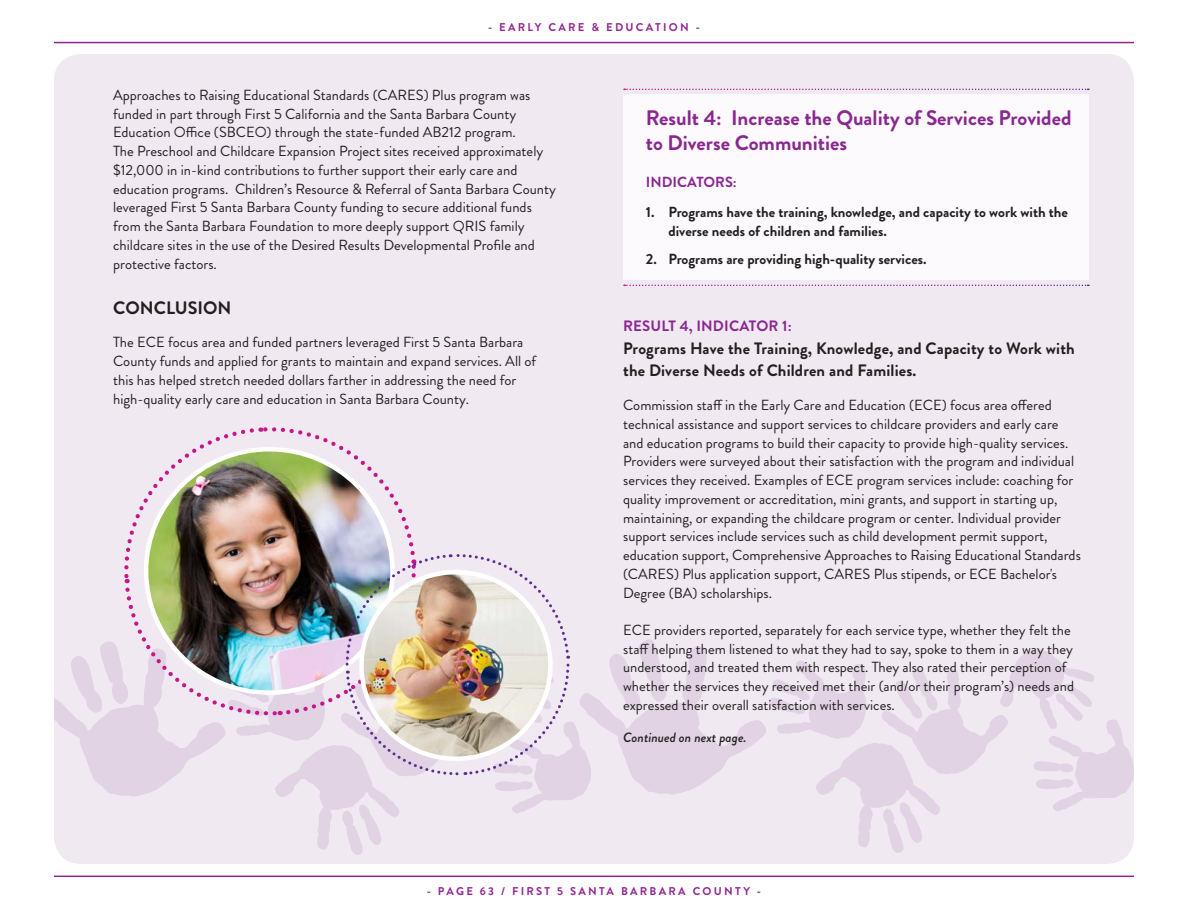
<style>
.page{position:relative;width:1188px;height:918px;background:#fff}
.page>*{position:absolute;margin:0;border:0;box-sizing:border-box;transform-origin:0 0}
.t1{font:700 21px/25.2px "Brandon Grotesque";color:#892890}
.t2{font:700 18px "Brandon Grotesque";color:#231f20}
.t3{font:700 16.5px/22.5px "Brandon Grotesque";letter-spacing:.01em;color:#231f20}
.t4{font:700 15px "Brandon Grotesque";letter-spacing:.01em;color:#892890}
.t5{font:14.7px/18.8px "Brandon Grotesque";color:#231f20}
.t6{font:700 14.7px/18.8px "Brandon Grotesque";color:#231f20}
.t7{font:700 14.7px "Brandon Grotesque";color:#892890}
.t8{font:italic 500 13.5px "Brandon Grotesque";color:#231f20}
.t9{font:700 11.25px "Brandon Grotesque";letter-spacing:.2em;color:#90268f}
</style>
<div class="page">
<hr style="left:54px;top:42px;width:1080px;height:1px;background:#90268f">
<hr style="left:54px;top:876px;width:1080px;height:1px;background:#90268f">
<div style="left:54px;top:54px;width:1080px;height:810px;background:#f0e9f2;border-radius:27px"></div>
<div style="left:623px;top:94px;width:466px;height:186px;background:#fff"></div>
<svg style="left:624px;top:89px;width:465px;height:1px"></svg>
<svg style="left:624px;top:285px;width:465px;height:1px"></svg>
<svg style="left:54px;top:427px;width:1080px;height:428px"></svg>
<p class="t9" style="left:488px;top:19px;width:213px">- EARLY CARE &amp; EDUCATION -</p>
<p class="t5" style="left:113px;top:86px;width:444px">Approaches to Raising Educational Standards (CARES) Plus program was funded in part through First 5 California and the Santa Barbara County Education Office (SBCEO) through the state-funded AB212 program.<br>The Preschool and Childcare Expansion Project sites received approximately $12,000 in in-kind contributions to further support their early care and education programs. Children’s Resource &amp; Referral of Santa Barbara County leveraged First 5 Santa Barbara County funding to secure additional funds from the Santa Barbara Foundation to more deeply support QRIS family childcare sites in the use of the Desired Results Developmental Profile and protective factors.</p>
<p class="t2" style="left:113px;top:295px;width:120px">CONCLUSION</p>
<p class="t5" style="left:113px;top:333px;width:425px">The ECE focus area and funded partners leveraged First 5 Santa Barbara County funds and applied for grants to maintain and expand services. All of this has helped stretch needed dollars farther in addressing the need for high-quality early care and education in Santa Barbara County.</p>
<h1 class="t1" style="left:646px;top:105px;width:427px">Result 4: Increase the Quality of Services Provided to Diverse Communities</h1>
<p class="t7" style="left:646px;top:171px;width:92px">INDICATORS:</p>
<p class="t6" style="left:668px;top:203px;width:401px;text-indent:-22px">1. Programs have the training, knowledge, and capacity to work with the diverse needs of children and families.</p>
<p class="t6" style="left:646px;top:250px;width:282px">2. Programs are providing high-quality services.</p>
<p class="t4" style="left:623px;top:316px;width:170px">RESULT 4, INDICATOR 1:</p>
<p class="t3" style="left:623px;top:337px;width:453px">Programs Have the Training, Knowledge, and Capacity to Work with the Diverse Needs of Children and Families.</p>
<p class="t5" style="left:623px;top:396px;width:459px">Commission staff in the Early Care and Education (ECE) focus area offered technical assistance and support services to childcare providers and early care and education programs to build their capacity to provide high-quality services.<br>Providers were surveyed about their satisfaction with the program and individual services they received. Examples of ECE program services include: coaching for quality improvement or accreditation, mini grants, and support in starting up, maintaining, or expanding the childcare program or center. Individual provider support services include services such as child development permit support, education support, Comprehensive Approaches to Raising Educational Standards (CARES) Plus application support, CARES Plus stipends, or ECE Bachelor's Degree (BA) scholarships.</p>
<p class="t5" style="left:623px;top:621px;width:452px">ECE providers reported, separately for each service type, whether they felt the staff helping them listened to what they had to say, spoke to them in a way they understood, and treated them with respect. They also rated their perception of whether the services they received met their (and/or their program’s) needs and expressed their overall satisfaction with services.</p>
<p class="t8" style="left:623px;top:728px;width:125px">Continued on next page.</p>
<p class="t9" style="left:427px;top:883px;width:336px">- PAGE 63 / FIRST 5 SANTA BARBARA COUNTY -</p>
</div>
